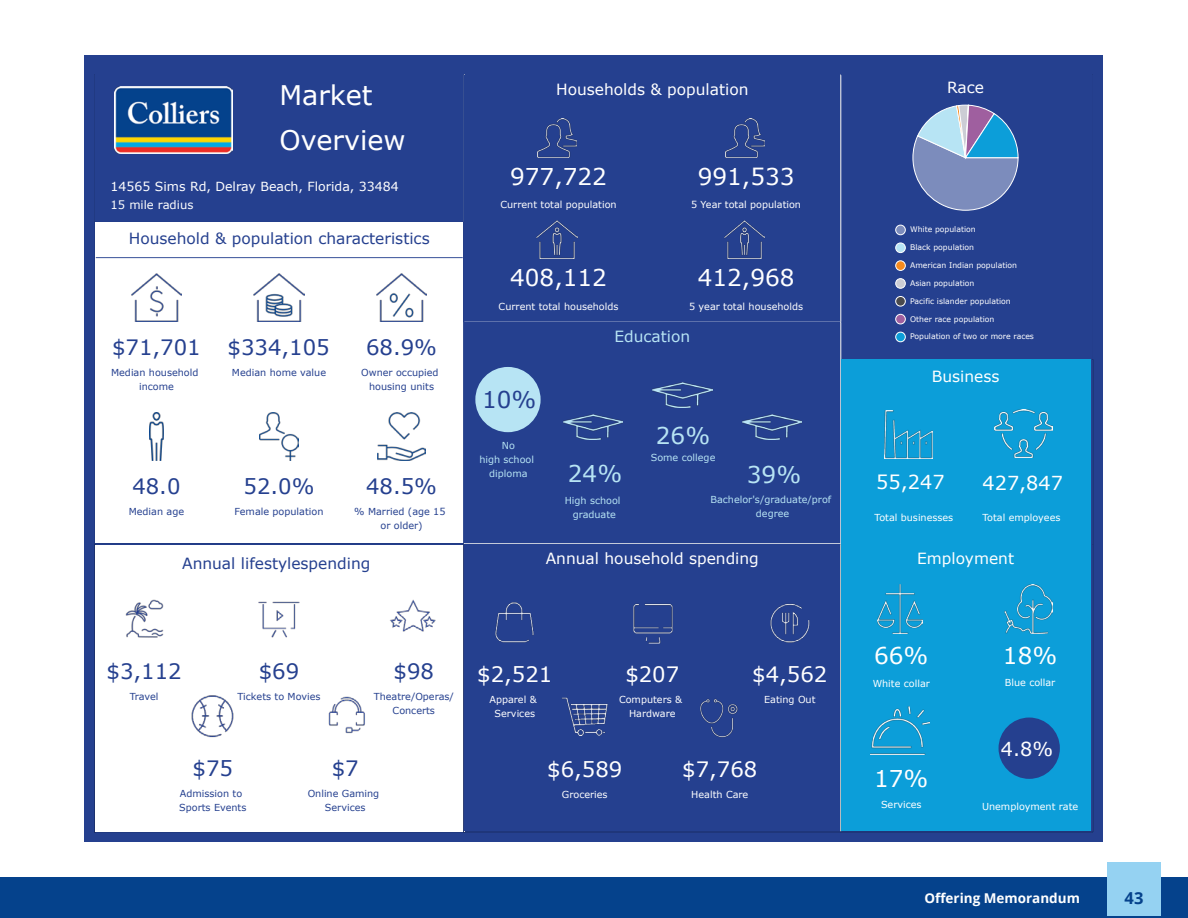
<style>
.page{position:relative;width:1188px;height:918px;background:#fff}
.page>*{position:absolute;margin:0;border:0;box-sizing:border-box;transform-origin:0 0}
.t1{font:27px/45px "Verdana";color:#fff}
.t2{font:23.1px "Verdana";color:#fff}
.t3{font:23.1px "Verdana";color:#b7e4f4}
.t4{font:23.1px "Verdana";color:#25408f}
.t5{font:21.15px "Verdana";color:#25408f}
.t6{font:21.15px "Verdana";color:#fff}
.t7{font:19.35px "Verdana";color:#fff}
.t8{font:700 16.5px "Open Sans";color:#05428c}
.t9{font:15.45px "Verdana";color:#fff}
.t10{font:15.45px "Verdana";color:#25408f}
.t11{font:15.45px "Verdana";color:#b7e4f4}
.t12{font:700 13.5px "Open Sans";color:#fff}
.t13{font:12.6px "Verdana";color:#fff}
.t14{font:11.55px "Verdana";color:#fff}
.t15{font:9.6px/14px "Verdana";color:#fff;text-align:center}
.t16{font:9.6px/14px "Verdana";color:#25408f;text-align:center}
.t17{font:9.6px/14px "Verdana";color:#b7e4f4;text-align:center}
.t18{font:7.65px "Verdana";color:#fff}
</style>
<div class="page">
<div style="left:85px;top:56px;width:1018px;height:786px;background:#25408f"></div>
<img style="left:114px;top:86px;width:118px;height:67px">
<hr style="left:840px;top:74px;width:1px;height:248px;background:#fff">
<hr style="left:464px;top:74px;width:1px;height:248px;background:#fff">
<img style="left:538px;top:119px;width:38px;height:39px">
<img style="left:725px;top:119px;width:39px;height:39px">
<img style="left:537px;top:220px;width:40px;height:39px">
<img style="left:724px;top:220px;width:41px;height:39px">
<svg style="left:912px;top:104px;width:107px;height:107px"></svg>
<div style="left:896px;top:225px;width:9px;height:10px;background:#7c8cbc;border-radius:50%"></div>
<div style="left:895px;top:225px;width:11px;height:10px;border:1px solid #fff;border-radius:50%"></div>
<div style="left:896px;top:243px;width:9px;height:10px;background:#b7e4f4;border-radius:50%"></div>
<div style="left:895px;top:243px;width:11px;height:10px;border:1px solid #fff;border-radius:50%"></div>
<div style="left:896px;top:261px;width:9px;height:9px;background:#f68b1f;border-radius:50%"></div>
<div style="left:895px;top:260px;width:11px;height:11px;border:1px solid #fff;border-radius:50%"></div>
<div style="left:896px;top:279px;width:9px;height:9px;background:#cccdd5;border-radius:50%"></div>
<div style="left:895px;top:278px;width:11px;height:11px;border:1px solid #fff;border-radius:50%"></div>
<div style="left:896px;top:296px;width:9px;height:10px;background:#4a4a4d;border-radius:50%"></div>
<div style="left:895px;top:296px;width:11px;height:10px;border:1px solid #fff;border-radius:50%"></div>
<div style="left:896px;top:314px;width:9px;height:10px;background:#9f5f9f;border-radius:50%"></div>
<div style="left:895px;top:314px;width:11px;height:10px;border:1px solid #fff;border-radius:50%"></div>
<div style="left:896px;top:332px;width:9px;height:10px;background:#0c9ed9;border-radius:50%"></div>
<div style="left:895px;top:332px;width:11px;height:10px;border:1px solid #fff;border-radius:50%"></div>
<div style="left:95px;top:222px;width:368px;height:321px;background:#fff"></div>
<hr style="left:96px;top:257px;width:367px;height:1px;background:#25408f">
<img style="left:131px;top:273px;width:50px;height:49px">
<img style="left:254px;top:273px;width:50px;height:49px">
<img style="left:377px;top:273px;width:50px;height:49px">
<img style="left:149px;top:412px;width:15px;height:49px">
<img style="left:260px;top:412px;width:38px;height:49px">
<img style="left:378px;top:412px;width:48px;height:49px">
<hr style="left:464px;top:322px;width:377px;height:1px;background:#fff">
<hr style="left:840px;top:322px;width:1px;height:222px;background:#fff">
<hr style="left:464px;top:543px;width:377px;height:1px;background:#fff">
<hr style="left:464px;top:322px;width:1px;height:222px;background:#fff">
<div style="left:475px;top:367px;width:66px;height:65px;background:#b7e4f4;border-radius:50%"></div>
<img style="left:563px;top:415px;width:59px;height:25px">
<img style="left:653px;top:382px;width:59px;height:25px">
<img style="left:742px;top:415px;width:60px;height:25px">
<div style="left:841px;top:360px;width:249px;height:184px;background:#0c9ed9"></div>
<img style="left:885px;top:410px;width:48px;height:48px">
<img style="left:994px;top:410px;width:58px;height:48px">
<div style="left:95px;top:545px;width:368px;height:287px;background:#fff"></div>
<img style="left:125px;top:599px;width:39px;height:39px">
<img style="left:258px;top:601px;width:42px;height:37px">
<img style="left:390px;top:599px;width:46px;height:33px">
<img style="left:191px;top:695px;width:43px;height:43px">
<img style="left:328px;top:696px;width:37px;height:38px">
<hr style="left:840px;top:544px;width:1px;height:288px;background:#fff">
<hr style="left:464px;top:831px;width:377px;height:2px;background:#25408f">
<hr style="left:464px;top:544px;width:1px;height:288px;background:#fff">
<img style="left:495px;top:602px;width:39px;height:41px">
<img style="left:633px;top:603px;width:40px;height:41px">
<img style="left:770px;top:603px;width:40px;height:40px">
<img style="left:562px;top:697px;width:46px;height:39px">
<img style="left:700px;top:698px;width:38px;height:40px">
<div style="left:841px;top:544px;width:249px;height:287px;background:#0c9ed9"></div>
<img style="left:877px;top:585px;width:45px;height:48px">
<img style="left:1005px;top:585px;width:48px;height:48px">
<img style="left:871px;top:707px;width:58px;height:48px">
<div style="left:999px;top:718px;width:61px;height:61px;background:#25408f;border-radius:50%"></div>
<div style="left:0;top:878px;width:1188px;height:40px;background:#05428c"></div>
<div style="left:1107px;top:862px;width:54px;height:54px;background:#95d2f2"></div>
<h1 class="t1" style="left:279px;top:72px;width:128px">Market<br>Overview</h1>
<h3 class="t13" style="left:111px;top:177px;width:290px">14565 Sims Rd, Delray Beach, Florida, 33484</h3>
<p class="t14" style="left:111px;top:197px;width:84px">15 mile radius</p>
<h3 class="t10" style="left:129px;top:228px;width:302px">Household &amp; population characteristics</h3>
<h3 class="t5" style="left:112px;top:333px;width:90px">$71,701</h3>
<p class="t16" style="left:111px;top:366px;width:89px">Median household income</p>
<h3 class="t5" style="left:228px;top:333px;width:104px">$334,105</h3>
<p class="t16" style="left:232px;top:366px;width:96px">Median home value</p>
<h3 class="t5" style="left:366px;top:333px;width:73px">68.9%</h3>
<p class="t16" style="left:361px;top:366px;width:79px">Owner occupied housing units</p>
<h3 class="t5" style="left:132px;top:472px;width:50px">48.0</h3>
<p class="t16" style="left:129px;top:505px;width:57px">Median age</p>
<h3 class="t5" style="left:244px;top:472px;width:73px">52.0%</h3>
<p class="t16" style="left:235px;top:505px;width:90px">Female population</p>
<h3 class="t5" style="left:366px;top:472px;width:73px">48.5%</h3>
<p class="t16" style="left:354px;top:505px;width:93px">% Married (age 15 or older)</p>
<h3 class="t10" style="left:182px;top:552px;width:190px">Annual lifestylespending</h3>
<h3 class="t9" style="left:556px;top:78px;width:194px">Households &amp; population</h3>
<h2 class="t2" style="left:510px;top:161px;width:98px">977,722</h2>
<p class="t15" style="left:500px;top:198px;width:118px">Current total population</p>
<h2 class="t2" style="left:510px;top:262px;width:98px">408,112</h2>
<p class="t15" style="left:499px;top:299px;width:121px">Current total households</p>
<h2 class="t2" style="left:698px;top:161px;width:98px">991,533</h2>
<p class="t15" style="left:691px;top:198px;width:112px">5 Year total population</p>
<h2 class="t2" style="left:698px;top:262px;width:98px">412,968</h2>
<p class="t15" style="left:689px;top:299px;width:115px">5 year total households</p>
<h3 class="t11" style="left:614px;top:326px;width:77px">Education</h3>
<h2 class="t4" style="left:482px;top:383px;width:56px">10%</h2>
<p class="t17" style="left:479px;top:438px;width:56px">No<br>high school diploma</p>
<h2 class="t3" style="left:568px;top:457px;width:56px">24%</h2>
<p class="t17" style="left:565px;top:493px;width:57px">High school graduate</p>
<h2 class="t3" style="left:656px;top:420px;width:56px">26%</h2>
<p class="t17" style="left:651px;top:450px;width:66px">Some college</p>
<h2 class="t3" style="left:747px;top:458px;width:56px">39%</h2>
<p class="t17" style="left:710px;top:492px;width:122px">Bachelor's/graduate/prof degree</p>
<h3 class="t9" style="left:546px;top:547px;width:215px">Annual household spending</h3>
<h3 class="t5" style="left:107px;top:657px;width:77px">$3,112</h3>
<p class="t16" style="left:130px;top:690px;width:30px">Travel</p>
<h3 class="t5" style="left:259px;top:657px;width:42px">$69</h3>
<p class="t16" style="left:237px;top:690px;width:85px">Tickets to Movies</p>
<h3 class="t5" style="left:394px;top:657px;width:42px">$98</h3>
<p class="t16" style="left:374px;top:690px;width:82px">Theatre/Operas/<br>Concerts</p>
<h3 class="t5" style="left:193px;top:754px;width:42px">$75</h3>
<p class="t16" style="left:179px;top:787px;width:69px;text-align:left">Admission to<br>Sports Events</p>
<h3 class="t5" style="left:332px;top:754px;width:28px">$7</h3>
<p class="t16" style="left:308px;top:787px;width:73px">Online Gaming<br>Services</p>
<h3 class="t6" style="left:477px;top:660px;width:77px">$2,521</h3>
<p class="t15" style="left:489px;top:692px;width:49px">Apparel &amp;<br>Services</p>
<h3 class="t6" style="left:625px;top:660px;width:55px">$207</h3>
<p class="t15" style="left:619px;top:692px;width:65px">Computers &amp;<br>Hardware</p>
<h3 class="t6" style="left:752px;top:660px;width:77px">$4,562</h3>
<p class="t15" style="left:764px;top:692px;width:53px">Eating Out</p>
<h3 class="t6" style="left:547px;top:754px;width:77px">$6,589</h3>
<p class="t15" style="left:562px;top:787px;width:47px">Groceries</p>
<h3 class="t6" style="left:682px;top:754px;width:77px">$7,768</h3>
<p class="t15" style="left:691px;top:787px;width:59px">Health Care</p>
<h3 class="t9" style="left:947px;top:77px;width:38px">Race</h3>
<p class="t18" style="left:910px;top:224px;width:67px">White population</p>
<p class="t18" style="left:910px;top:242px;width:66px">Black population</p>
<p class="t18" style="left:910px;top:260px;width:108px">American Indian population</p>
<p class="t18" style="left:910px;top:278px;width:66px">Asian population</p>
<p class="t18" style="left:910px;top:296px;width:102px">Pacific islander population</p>
<p class="t18" style="left:910px;top:314px;width:86px">Other race population</p>
<p class="t18" style="left:910px;top:331px;width:125px">Population of two or more races</p>
<h3 class="t9" style="left:932px;top:366px;width:69px">Business</h3>
<h3 class="t7" style="left:876px;top:469px;width:70px">55,247</h3>
<p class="t15" style="left:874px;top:510px;width:80px">Total businesses</p>
<h3 class="t7" style="left:982px;top:469px;width:82px">427,847</h3>
<p class="t15" style="left:982px;top:510px;width:80px">Total employees</p>
<h3 class="t9" style="left:917px;top:547px;width:99px">Employment</h3>
<h2 class="t2" style="left:874px;top:640px;width:56px">66%</h2>
<p class="t15" style="left:873px;top:676px;width:59px">White collar</p>
<h2 class="t2" style="left:874px;top:762px;width:56px">17%</h2>
<p class="t15" style="left:881px;top:798px;width:42px">Services</p>
<h2 class="t2" style="left:1003px;top:640px;width:56px">18%</h2>
<p class="t15" style="left:1005px;top:676px;width:52px">Blue collar</p>
<h3 class="t7" style="left:1001px;top:736px;width:54px">4.8%</h3>
<p class="t15" style="left:982px;top:799px;width:98px">Unemployment rate</p>
<h3 class="t12" style="left:924px;top:888px;width:157px">Offering Memorandum</h3>
<h3 class="t8" style="left:1125px;top:886px;width:20px">43</h3>
</div>
